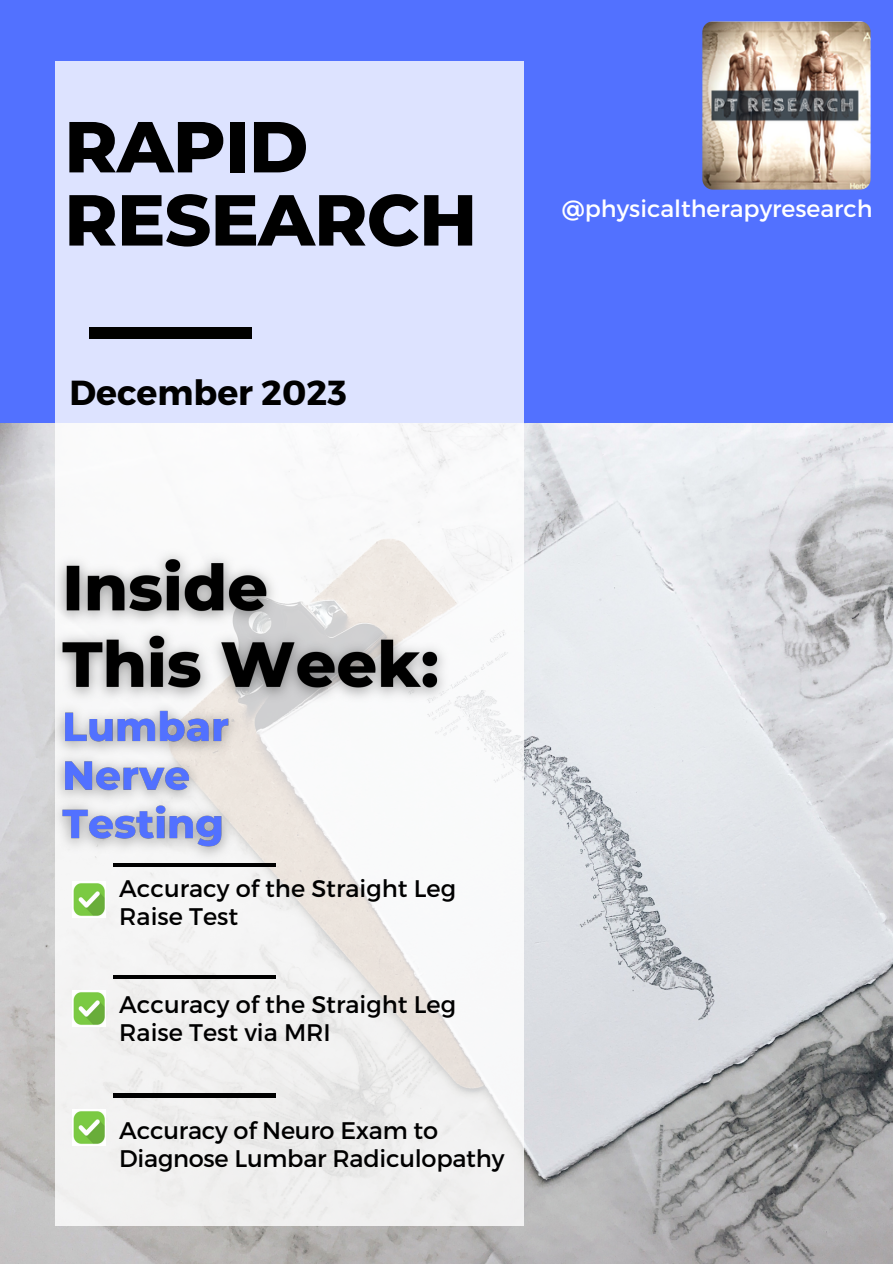
<style>
.page{position:relative;width:893px;height:1264px;background:#fff}
.page>*{position:absolute;margin:0;border:0;box-sizing:border-box;transform-origin:0 0}
.t1{font:800 72px "Montserrat";letter-spacing:-.01em;color:#000}
.t2{font:700 34.8px "Montserrat";color:#000}
.t3{font:24px/28.2px "Montserrat";color:#000}
.t4{font:23.55px "Montserrat";color:#fff}
</style>
<div class="page">
<div style="left:0;top:0;width:892px;height:1263px;background:#5271ff"></div>
<img style="left:0;top:424px;width:892px;height:839px">
<svg style="left:55px;top:61px;width:468px;height:1164px;background:#e9ecf7"></svg>
<div style="left:89px;top:328px;width:163px;height:10px;background:#000"></div>
<hr style="left:113px;top:975px;width:163px;height:3px;background:#000">
<hr style="left:113px;top:1093px;width:163px;height:4px;background:#000">
<img style="left:702px;top:21px;width:168px;height:169px;border-radius:10px">
<img style="left:72px;top:881px;width:34px;height:36px">
<img style="left:72px;top:990px;width:34px;height:36px">
<img style="left:72px;top:1109px;width:34px;height:36px">
<img style="left:42px;top:540px;width:417px;height:330px">
<p class="t1" style="left:64px;top:103px;width:245px">RAPID</p>
<p class="t1" style="left:64px;top:176px;width:414px">RESEARCH</p>
<p class="t2" style="left:69px;top:370px;width:279px">December 2023</p>
<p class="t4" style="left:562px;top:193px;width:312px">@physicaltherapyresearch</p>
<p class="t3" style="left:119px;top:873px;width:338px">Accuracy of the Straight Leg<br>Raise Test</p>
<p class="t3" style="left:119px;top:988px;width:338px">Accuracy of the Straight Leg<br>Raise Test via MRI</p>
<p class="t3" style="left:119px;top:1114px;width:386px">Accuracy of Neuro Exam to<br>Diagnose Lumbar Radiculopathy</p>
</div>
